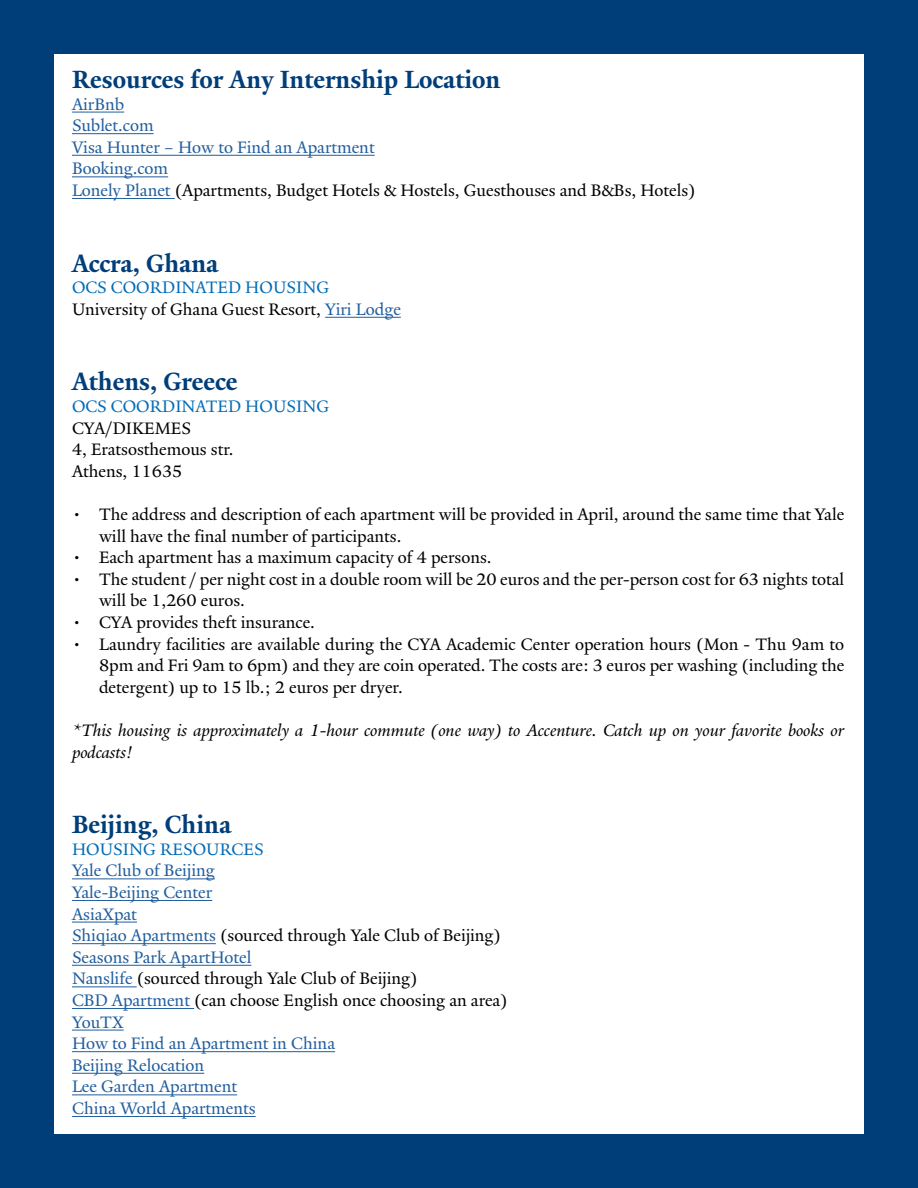
<style>
.page{position:relative;width:918px;height:1188px;background:#fff}
.page>*{position:absolute;margin:0;border:0;box-sizing:border-box;transform-origin:0 0}
.t1{font:700 27px "Yale Admin";color:#003e7a}
.t2{font:18px/21.6px "Yale Admin";color:#000}
.t3{font:18px/21.6px "Yale Admin";color:#215e9e}
.t4{font:italic 18px/21.6px "Yale Admin";color:#000}
.t5{font:18px "Yale Admin";color:#036cb6}
.s1{color:#000}
.s2{color:#036cb6}
.s3{color:#215e9e}
</style>
<div class="page">
<div style="left:864px;top:46px;width:54px;height:1096px;background:#003e7a"></div>
<div style="left:0;top:46px;width:54px;height:1096px;background:#003e7a"></div>
<div style="left:0;top:0;width:918px;height:54px;background:#003e7a"></div>
<div style="left:0;top:1134px;width:918px;height:54px;background:#003e7a"></div>
<hr style="left:72px;top:112px;width:52px;height:1px;background:#215e9e">
<hr style="left:72px;top:133px;width:82px;height:1px;background:#215e9e">
<hr style="left:72px;top:155px;width:303px;height:1px;background:#215e9e">
<hr style="left:72px;top:177px;width:96px;height:1px;background:#215e9e">
<hr style="left:72px;top:198px;width:103px;height:1px;background:#215e9e">
<hr style="left:325px;top:317px;width:76px;height:1px;background:#215e9e">
<hr style="left:72px;top:879px;width:143px;height:1px;background:#215e9e">
<hr style="left:72px;top:900px;width:140px;height:1px;background:#215e9e">
<hr style="left:72px;top:922px;width:65px;height:1px;background:#215e9e">
<hr style="left:72px;top:943px;width:144px;height:1px;background:#215e9e">
<hr style="left:72px;top:965px;width:179px;height:1px;background:#215e9e">
<hr style="left:72px;top:987px;width:65px;height:1px;background:#215e9e">
<hr style="left:72px;top:1008px;width:122px;height:1px;background:#215e9e">
<hr style="left:72px;top:1030px;width:52px;height:1px;background:#215e9e">
<hr style="left:72px;top:1051px;width:263px;height:1px;background:#215e9e">
<hr style="left:72px;top:1073px;width:132px;height:1px;background:#215e9e">
<hr style="left:72px;top:1095px;width:165px;height:1px;background:#215e9e">
<hr style="left:72px;top:1116px;width:184px;height:1px;background:#215e9e">
<h1 class="t1" style="left:72px;top:63px;width:430px">Resources for Any Internship Location</h1>
<p class="t3" style="left:72px;top:93px;width:625px">AirBnb<br>Sublet.com<br>Visa Hunter – How to Find an Apartment<br>Booking.com<br>Lonely Planet <span class="s1">(Apartments, Budget Hotels &amp; Hostels, Guesthouses and B&amp;Bs, Hotels)</span></p>
<h1 class="t1" style="left:72px;top:247px;width:148px">Accra, Ghana</h1>
<p class="t2" style="left:72px;top:277px;width:330px"><span class="s2">OCS COORDINATED HOUSING<br></span>University of Ghana Guest Resort, <span class="s3">Yiri Lodge</span></p>
<h1 class="t1" style="left:72px;top:366px;width:167px">Athens, Greece</h1>
<p class="t5" style="left:72px;top:396px;width:259px">OCS COORDINATED HOUSING</p>
<p class="t2" style="left:72px;top:417px;width:163px">CYA/DIKEMES<br>4, Eratsosthemous str.<br>Athens, 11635</p>
<p class="t2" style="left:99px;top:503px;width:747px;text-indent:-27px">• The address and description of each apartment will be provided in April, around the same time that Yale will have the final number of participants.</p>
<p class="t2" style="left:72px;top:547px;width:421px">• Each apartment has a maximum capacity of 4 persons.</p>
<p class="t2" style="left:99px;top:568px;width:747px;text-indent:-27px">• The student / per night cost in a double room will be 20 euros and the per-person cost for 63 nights total will be 1,260 euros.</p>
<p class="t2" style="left:72px;top:611px;width:244px">• CYA provides theft insurance.</p>
<p class="t2" style="left:99px;top:633px;width:747px;text-align:justify;text-indent:-27px">• Laundry facilities are available during the CYA Academic Center operation hours (Mon - Thu 9am to 8pm and Fri 9am to 6pm) and they are coin operated. The costs are: 3 euros per washing (including the detergent) up to 15 lb.; 2 euros per dryer.</p>
<p class="t4" style="left:72px;top:719px;width:774px">*This housing is approximately a 1-hour commute (one way) to Accenture. Catch up on your favorite books or podcasts!</p>
<h1 class="t1" style="left:72px;top:809px;width:161px">Beijing, China</h1>
<p class="t5" style="left:72px;top:838px;width:193px">HOUSING RESOURCES</p>
<p class="t3" style="left:72px;top:860px;width:437px">Yale Club of Beijing<br>Yale-Beijing Center<br>AsiaXpat<br>Shiqiao Apartments <span class="s1">(sourced through Yale Club of Beijing)<br></span>Seasons Park ApartHotel<br>Nanslife <span class="s1">(sourced through Yale Club of Beijing)<br></span>CBD Apartment <span class="s1">(can choose English once choosing an area)<br></span>YouTX<br>How to Find an Apartment in China<br>Beijing Relocation<br>Lee Garden Apartment<br>China World Apartments</p>
</div>
